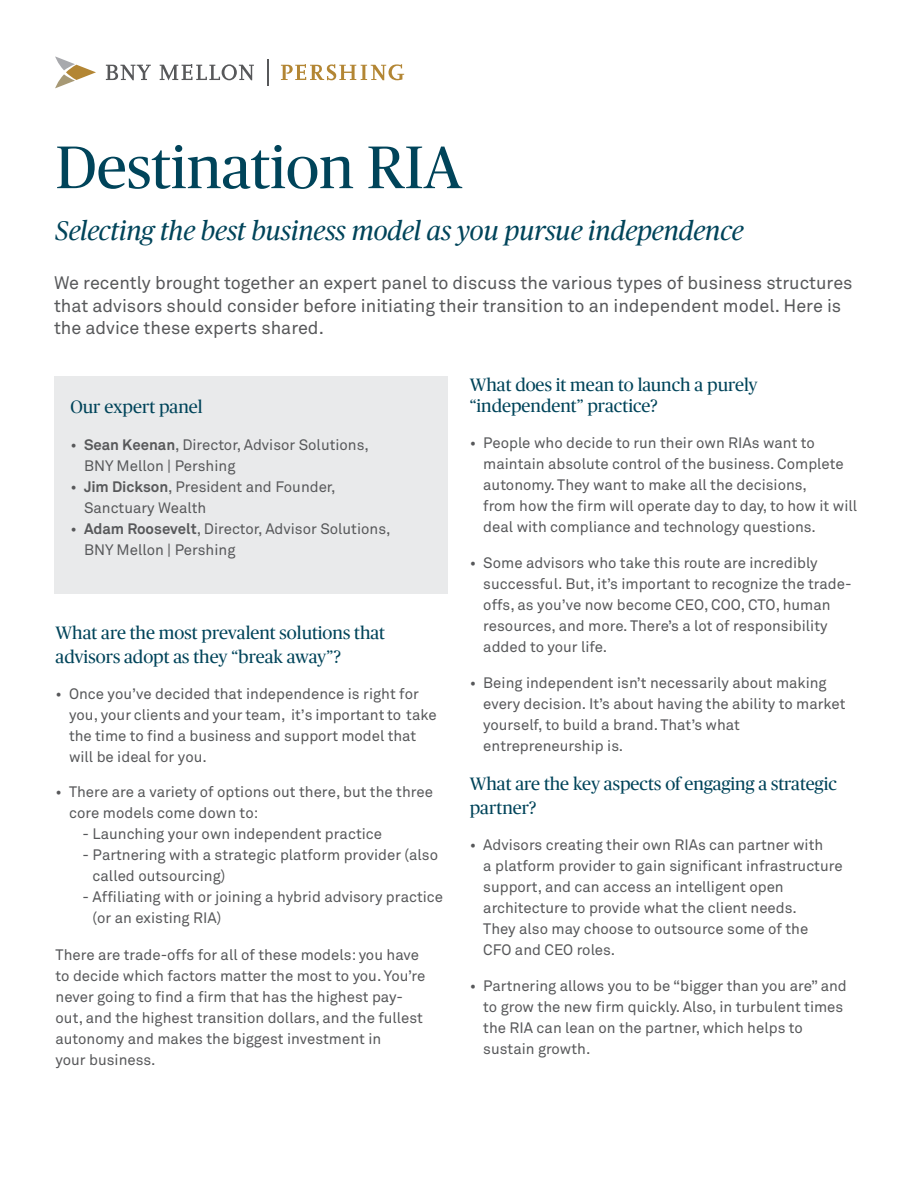
<style>
.page{position:relative;width:918px;height:1188px;background:#fff}
.page>*{position:absolute;margin:0;border:0;box-sizing:border-box;transform-origin:0 0}
.t1{font:60px "Publico Pro";color:#00445a}
.t2{font:italic 27px "Publico Pro";color:#00445a}
.t3{font:18px/22.5px "Akkurat Pro";color:#57585a}
.t4{font:18px/24px "Publico Pro";color:#00445a}
.t5{font:15px/21px "Akkurat Pro";color:#57585a}
.s1{font-weight:700}
</style>
<div class="page">
<div style="left:54px;top:377px;width:393px;height:217px;background:#e9eaeb"></div>
<svg style="left:281px;top:64px;width:123px;height:16px"></svg>
<svg style="left:106px;top:64px;width:148px;height:16px"></svg>
<svg style="left:55px;top:56px;width:41px;height:32px"></svg>
<svg style="left:268px;top:59px;width:1px;height:27px"></svg>
<p class="t1" style="left:56px;top:125px;width:408px">Destination RIA</p>
<p class="t2" style="left:56px;top:212px;width:689px">Selecting the best business model as you pursue independence</p>
<p class="t3" style="left:54px;top:272px;width:800px">We recently brought together an expert panel to discuss the various types of business structures that advisors should consider before initiating their transition to an independent model. Here is the advice these experts shared.</p>
<p class="t4" style="left:70px;top:394px;width:134px">Our expert panel</p>
<p class="t5" style="left:70px;top:435px;width:300px">• <span class="s1">Sean Keenan</span>, Director, Advisor Solutions,</p>
<p class="t5" style="left:84px;top:456px;width:153px">BNY Mellon | Pershing</p>
<p class="t5" style="left:70px;top:477px;width:267px">• <span class="s1">Jim Dickson</span>, President and Founder,</p>
<p class="t5" style="left:84px;top:498px;width:124px">Sanctuary Wealth</p>
<p class="t5" style="left:70px;top:519px;width:321px">• <span class="s1">Adam Roosevelt</span>, Director, Advisor Solutions,</p>
<p class="t5" style="left:84px;top:540px;width:153px">BNY Mellon | Pershing</p>
<p class="t4" style="left:56px;top:619px;width:331px">What are the most prevalent solutions that advisors adopt as they “break away”?</p>
<p class="t5" style="left:69px;top:683px;width:369px;text-indent:-14px">• Once you’ve decided that independence is right for you, your clients and your team, it’s important to take the time to find a business and support model that will be ideal for you.</p>
<p class="t5" style="left:69px;top:782px;width:366px;text-indent:-14px">• There are a variety of options out there, but the three core models come down to:</p>
<p class="t5" style="left:83px;top:824px;width:301px">- Launching your own independent practice</p>
<p class="t5" style="left:93px;top:845px;width:347px;text-indent:-10px">- Partnering with a strategic platform provider (also called outsourcing)</p>
<p class="t5" style="left:93px;top:887px;width:352px;text-indent:-10px">- Affiliating with or joining a hybrid advisory practice (or an existing RIA)</p>
<p class="t5" style="left:56px;top:944px;width:371px">There are trade-offs for all of these models: you have to decide which factors matter the most to you. You’re never going to find a firm that has the highest pay&shy;out, and the highest transition dollars, and the fullest autonomy and makes the biggest investment in</p>
<p class="t5" style="left:56px;top:1049px;width:101px">your business.</p>
<p class="t4" style="left:470px;top:373px;width:289px;line-height:21px">What does it mean to launch a purely “independent” practice?</p>
<p class="t5" style="left:483px;top:433px;width:375px;text-indent:-14px">• People who decide to run their own RIAs want to maintain absolute control of the business. Complete autonomy. They want to make all the decisions,<br>from how the firm will operate day to day, to how it will deal with compliance and technology questions.</p>
<p class="t5" style="left:483px;top:553px;width:370px;text-indent:-14px">• Some advisors who take this route are incredibly successful. But, it’s important to recognize the trade&shy;offs, as you’ve now become CEO, COO, CTO, human resources, and more. There’s a lot of responsibility added to your life.</p>
<p class="t5" style="left:483px;top:673px;width:364px;text-indent:-14px">• Being independent isn’t necessarily about making every decision. It’s about having the ability to market yourself, to build a brand. That’s what</p>
<p class="t5" style="left:483px;top:736px;width:141px">entrepreneurship is.</p>
<p class="t4" style="left:470px;top:771px;width:369px">What are the key aspects of engaging a strategic partner?</p>
<p class="t5" style="left:483px;top:835px;width:361px;text-indent:-14px">• Advisors creating their own RIAs can partner with<br>a platform provider to gain significant infrastructure support, and can access an intelligent open architecture to provide what the client needs.<br>They also may choose to outsource some of the<br>CFO and CEO roles.</p>
<p class="t5" style="left:483px;top:976px;width:365px;text-indent:-14px">• Partnering allows you to be “bigger than you are” and to grow the new firm quickly. Also, in turbulent times the RIA can lean on the partner, which helps to</p>
<p class="t5" style="left:483px;top:1039px;width:109px">sustain growth.</p>
</div>
